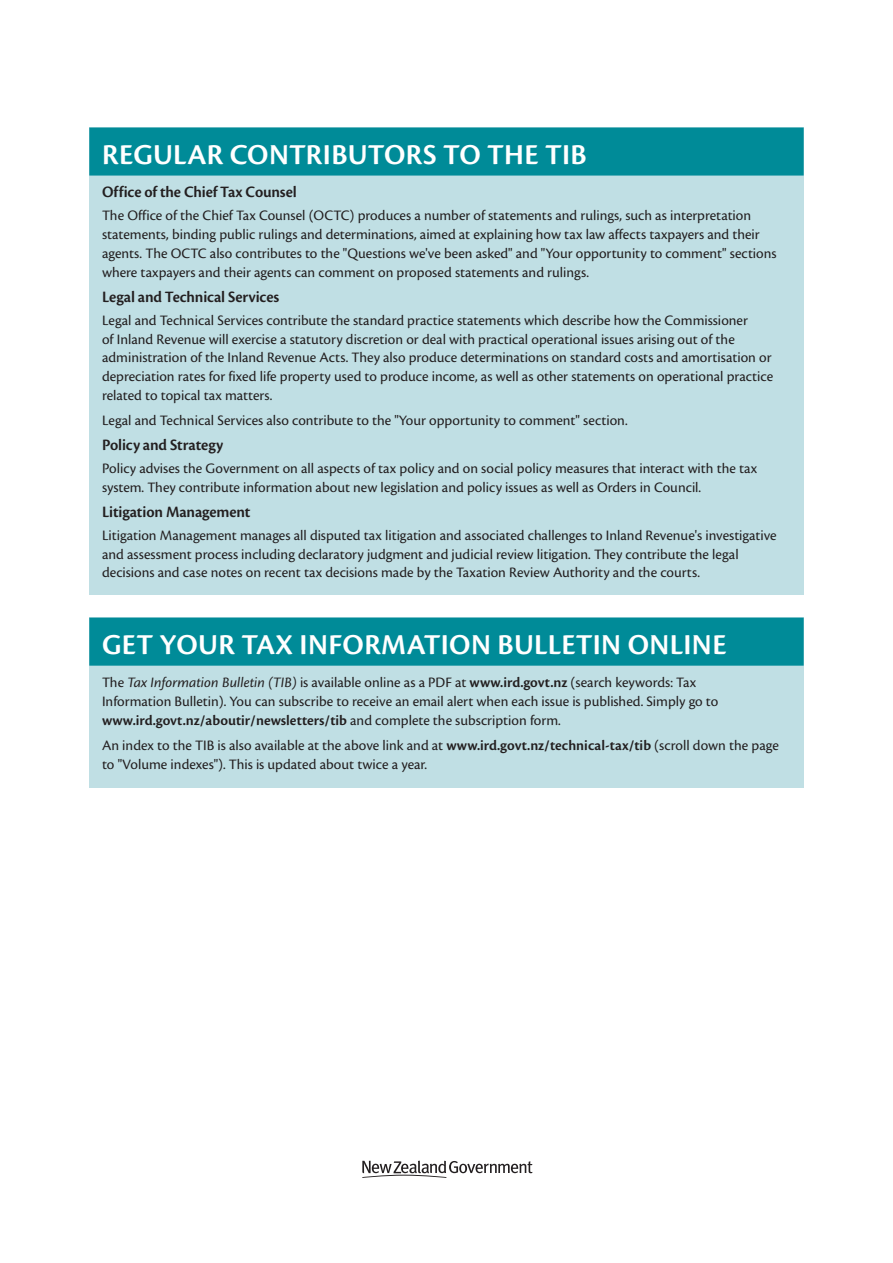
<style>
.page{position:relative;width:893px;height:1263px;background:#fff}
.page>*{position:absolute;margin:0;border:0;box-sizing:border-box;transform-origin:0 0}
.t1{font:600 30px "Cronos Pro";letter-spacing:.01em;color:#fff}
.t2{font:600 16.5px "Cronos Pro";letter-spacing:-.005em;color:#231f20}
.t3{font:15px/18.8px "Cronos Pro";color:#231f20}
.s1{font-style:italic}
.s2{font-weight:600}
</style>
<div class="page">
<div style="left:89px;top:128px;width:715px;height:467px;background:#c0dfe4"></div>
<div style="left:89px;top:128px;width:715px;height:48px;background:#008b98"></div>
<div style="left:89px;top:618px;width:715px;height:170px;background:#c0dfe4"></div>
<div style="left:89px;top:618px;width:715px;height:48px;background:#008b98"></div>
<svg style="left:362px;top:1160px;width:170px;height:18px"></svg>
<h1 class="t1" style="left:102px;top:137px;width:486px">REGULAR CONTRIBUTORS TO THE TIB</h1>
<p class="t2" style="left:102px;top:183px;width:196px">Office of the Chief Tax Counsel</p>
<p class="t3" style="left:102px;top:206px;width:676px">The Office of the Chief Tax Counsel (OCTC) produces a number of statements and rulings, such as interpretation statements, binding public rulings and determinations, aimed at explaining how tax law affects taxpayers and their agents. The OCTC also contributes to the "Questions we've been asked" and "Your opportunity to comment" sections where taxpayers and their agents can comment on proposed statements and rulings.</p>
<p class="t2" style="left:102px;top:287px;width:179px">Legal and Technical Services</p>
<p class="t3" style="left:102px;top:311px;width:673px">Legal and Technical Services contribute the standard practice statements which describe how the Commissioner<br>of Inland Revenue will exercise a statutory discretion or deal with practical operational issues arising out of the administration of the Inland Revenue Acts. They also produce determinations on standard costs and amortisation or depreciation rates for fixed life property used to produce income, as well as other statements on operational practice related to topical tax matters.</p>
<p class="t3" style="left:102px;top:411px;width:527px">Legal and Technical Services also contribute to the "Your opportunity to comment" section.</p>
<p class="t2" style="left:102px;top:435px;width:123px">Policy and Strategy</p>
<p class="t3" style="left:102px;top:459px;width:657px">Policy advises the Government on all aspects of tax policy and on social policy measures that interact with the tax system. They contribute information about new legislation and policy issues as well as Orders in Council.</p>
<p class="t2" style="left:102px;top:502px;width:150px">Litigation Management</p>
<p class="t3" style="left:102px;top:526px;width:676px">Litigation Management manages all disputed tax litigation and associated challenges to Inland Revenue's investigative and assessment process including declaratory judgment and judicial review litigation. They contribute the legal decisions and case notes on recent tax decisions made by the Taxation Review Authority and the courts.</p>
<h1 class="t1" style="left:102px;top:627px;width:626px">GET YOUR TAX INFORMATION BULLETIN ONLINE</h1>
<p class="t3" style="left:102px;top:673px;width:618px">The <span class="s1">Tax Information Bulletin (TIB)</span> is available online as a PDF at <span class="s2">www.ird.govt.nz</span> (search keywords: Tax<br>Information Bulletin). You can subscribe to receive an email alert when each issue is published. Simply go to <span class="s2">www.ird.govt.nz/aboutir/newsletters/tib</span> and complete the subscription form.</p>
<p class="t3" style="left:102px;top:736px;width:678px">An index to the TIB is also available at the above link and at <span class="s2">www.ird.govt.nz/technical-tax/tib</span> (scroll down the page to "Volume indexes"). This is updated about twice a year.</p>
</div>
